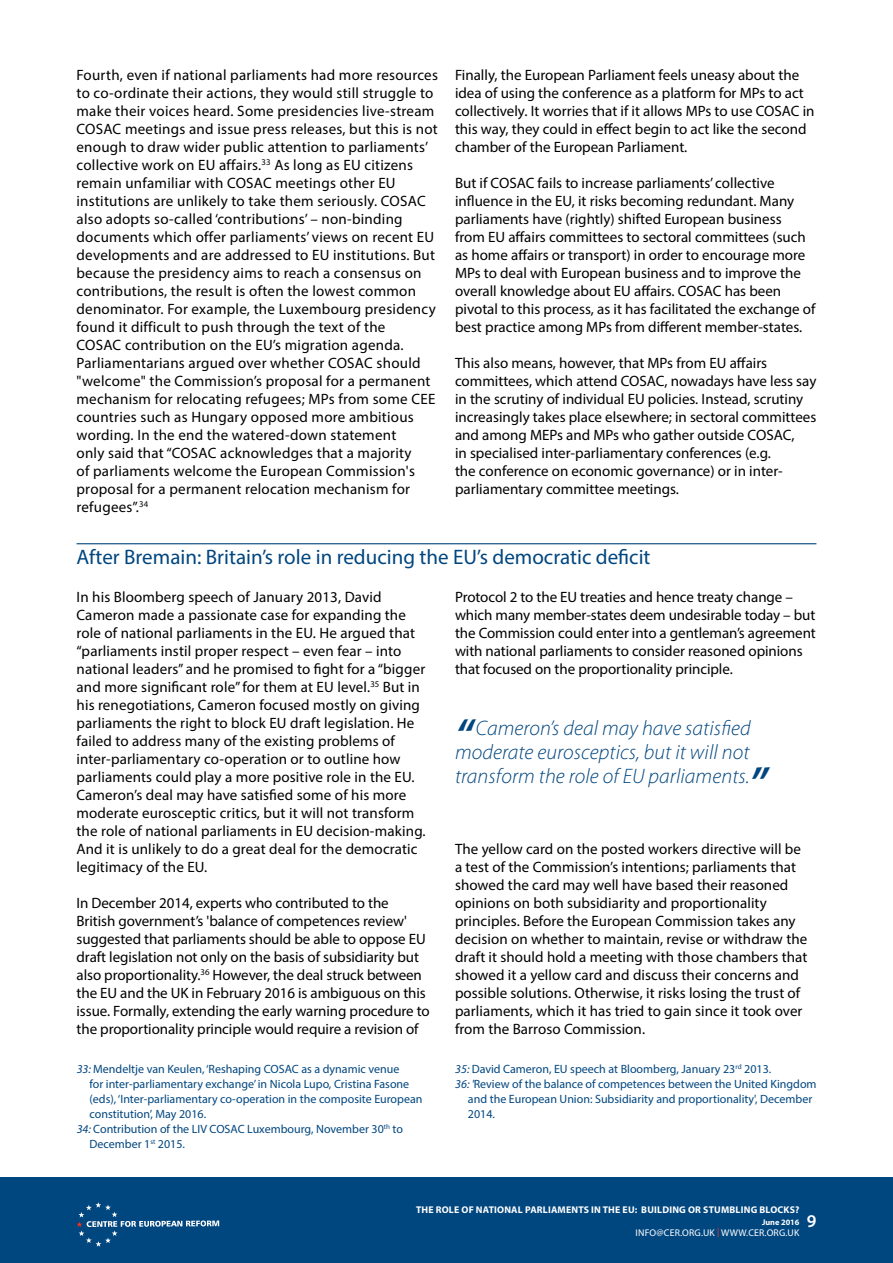
<style>
.page{position:relative;width:893px;height:1263px;background:#fff}
.page>*{position:absolute;margin:0;border:0;box-sizing:border-box;transform-origin:0 0}
.t1{font:italic 300 21px/24px "Myriad Pro";letter-spacing:.005em;color:#00467f}
.t2{font:21px "Myriad Pro";color:#00467f}
.t3{font:600 18px "Myriad Pro";color:#fff}
.t4{font:15px/18px "Myriad Pro";letter-spacing:.005em;color:#000}
.t5{font:12px "Myriad Pro";color:#00467f}
.t6{font:700 9.75px "Myriad Pro";letter-spacing:.02em;color:#fff}
.t7{font:9.75px "Myriad Pro";letter-spacing:.02em;color:#fff}
.t8{font:700 8.25px "Myriad Pro";color:#fff}
.s1{font-weight:600;font-size:45px}
.s2{font-style:italic}
.s3{color:#ee3124}
</style>
<div class="page">
<hr style="left:77px;top:543px;width:739px;height:1px;background:#00467f">
<div style="left:0;top:1178px;width:893px;height:85px;background:#00467f"></div>
<svg style="left:77px;top:1202px;width:142px;height:45px"></svg>
<p class="t4" style="left:77px;top:66px;width:363px">Fourth, even if national parliaments had more resources to co-ordinate their actions, they would still struggle to make their voices heard. Some presidencies live-stream CO SAC meetings and issue press releases, but this is not enough to draw wider public attention to parliaments’ collective work on EU affairs.<sup>33</sup> As long as EU citizens remain unfamiliar with COSAC meetings other EU institutions are unlikely to take them seriously. COSAC also adopts so-called ‘contributions’ – non-binding documents which offer parliaments’ views on recent EU developments and are addressed to EU institutions. But because the presidency aims to reach a consensus on contributions, the result is often the lowest common denominator. For example, the Luxembourg presidency found it difficult to push through the text of the<br>CO SAC contribution on the EU’s migration agenda.<br>Parliamentarians argued over whether COSAC should "welcome" the Commission’s proposal for a permanent mechanism for relocating refugees; MPs from some CEE countries such as Hungary opposed more ambitious wording. I n the end the watered-down statement<br>only said that “CO SAC acknowledges that a majority<br>of parliaments welcome the European Commission's proposal for a permanent relocation mechanism for refugees”.<sup>34</sup></p>
<p class="t4" style="left:455px;top:66px;width:361px">Finally, the European Parliament feels uneasy about the idea of using the conference as a platform for MPs to act collectively. It worries that if it allows MPs to use COSAC in this way, they could in effect begin to act like the second chamber of the European Parliament.</p>
<p class="t4" style="left:455px;top:174px;width:362px">But if COSAC fails to increase parliaments’ collective influence in the EU, it risks becoming redundant. Many parliaments have (rightly) shifted European business<br>from EU affairs committees to sectoral committees (such as home affairs or transport) in order to encourage more MPs to deal with European business and to improve the overall knowledge about EU affairs. COSAC has been pivotal to this process, as it has facilitated the exchange of best practice among MPs from different member-states.</p>
<p class="t4" style="left:455px;top:354px;width:363px">This also means, however, that MPs from EU affairs committees, which attend COSAC, nowadays have less say in the scrutiny of individual EU policies. I nstead, scrutiny increasingly takes place elsewhere; in sectoral committees and among MEPs and MPs who gather outside COSAC,<br>in specialised inter-parliamentary conferences (e.g.<br>the conference on economic governance) or in inter&shy;parliamentary committee meetings.</p>
<h1 class="t2" style="left:77px;top:544px;width:575px">After Bremain: Britain’s role in reducing the EU’s democratic deficit</h1>
<p class="t4" style="left:77px;top:587px;width:351px">I n his Bloomberg speech of January 2013, David Cameron made a passionate case for expanding the role of national parliaments in the EU. He argued that “parliaments instil proper respect – even fear – into national leaders” and he promised to fight for a “bigger and more significant role” for them at EU level.<sup>35</sup> But in his renegotiations, Cameron focused mostly on giving parliaments the right to block EU draft legislation. He failed to address many of the existing problems of inter-parliamentary co-operation or to outline how parliaments could play a more positive role in the EU.<br>Cameron’s deal may have satisfied some of his more moderate eurosceptic critics, but it will not transform the role of national parliaments in EU decision-making.<br>And it is unlikely to do a great deal for the democratic legitimacy of the EU.</p>
<p class="t4" style="left:77px;top:893px;width:355px">I n December 2014, experts who contributed to the British government’s 'balance of competences review' suggested that parliaments should be able to oppose EU draft legislation not only on the basis of subsidiarity but also proportionality.<sup>36</sup> However, the deal struck between the EU and the UK in February 2016 is ambiguous on this issue. Formally, extending the early warning procedure to the proportionality principle would require a revision of</p>
<p class="t4" style="left:455px;top:587px;width:362px">Protocol 2 to the EU treaties and hence treaty change – which many member-states deem undesirable today – but the Commission could enter into a gentleman’s agreement with national parliaments to consider reasoned opinions that focused on the proportionality principle.</p>
<h1 class="t1" style="left:455px;top:716px;width:314px"><span class="s1">“</span>Cameron’s deal may have satisfied moderate eurosceptics, but it will not transform the role of EU parliaments.<span class="s1">”</span></h1>
<p class="t4" style="left:455px;top:839px;width:354px">The yellow card on the posted workers directive will be a test of the Commission’s intentions; parliaments that showed the card may well have based their reasoned opinions on both subsidiarity and proportionality principles. Before the European Commission takes any decision on whether to maintain, revise or withdraw the draft it should hold a meeting with those chambers that showed it a yellow card and discuss their concerns and possible solutions. Otherwise, it risks losing the trust of parliaments, which it has tried to gain since it took over from the Barroso Commission.</p>
<p class="t5" style="left:77px;top:1062px;width:324px"><span class="s2">33:</span> Mendeltje van Keulen, ‘Reshaping COSAC as a dynamic venue</p>
<p class="t5" style="left:89px;top:1077px;width:321px">for inter-parliamentary exchange’ in N icola Lupo, Cristina Fasone</p>
<p class="t5" style="left:89px;top:1092px;width:334px">(eds), ‘I nter-parliamentary co-operation in the composite European</p>
<p class="t5" style="left:89px;top:1107px;width:118px">constitution’, May 2016.</p>
<p class="t5" style="left:77px;top:1122px;width:328px"><span class="s2">34:</span> Contribution of the LIV COSAC Luxembourg, November 30<sup>th</sup> to</p>
<p class="t5" style="left:89px;top:1137px;width:97px">December 1<sup>st</sup> 2015.</p>
<p class="t5" style="left:455px;top:1062px;width:318px"><span class="s2">35:</span> David Cameron, EU speech at Bloomberg, January 23<sup>rd</sup> 2013.</p>
<p class="t5" style="left:455px;top:1077px;width:363px"><span class="s2">36: '</span>Review of the balance of competences between the United Kingdom</p>
<p class="t5" style="left:468px;top:1092px;width:346px">and the European Union: Subsidiarity and proportionality', December</p>
<p class="t5" style="left:468px;top:1107px;width:29px">2014.</p>
<p class="t6" style="left:416px;top:1203px;width:385px">THE ROLE OF NATIONAL PARLIAMENTS IN THE EU: BUILDING OR STUMBLING BLOCKS?</p>
<p class="t8" style="left:762px;top:1217px;width:39px">JUNE 2016</p>
<p class="t7" style="left:636px;top:1226px;width:139px">info@cer.org.uk <span class="s3">|</span> WWW.CER.ORG</p>
<p class="t7" style="left:785px;top:1226px;width:9px">.UK</p>
<p class="t3" style="left:807px;top:1210px;width:11px">9</p>
</div>
